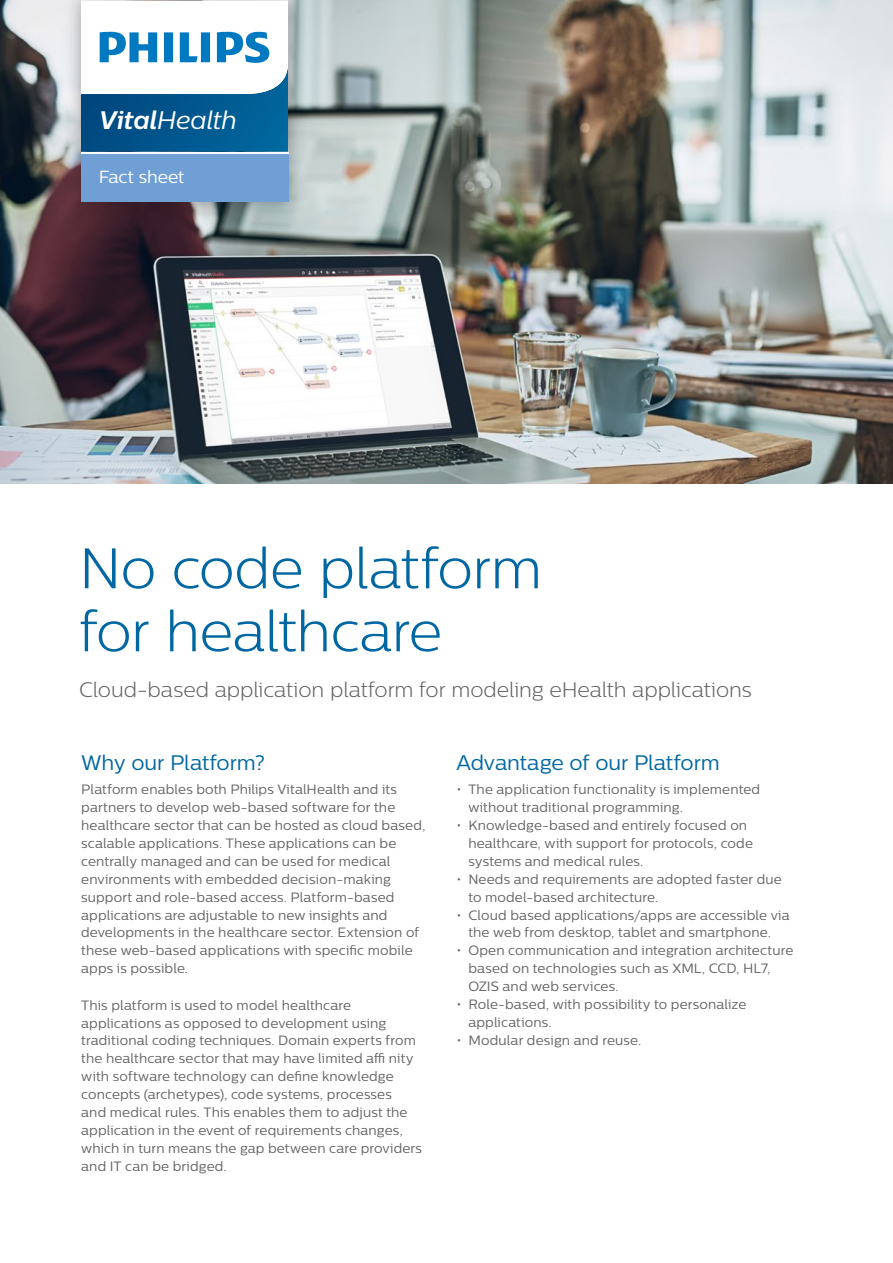
<style>
.page{position:relative;width:893px;height:1263px;background:#fff}
.page>*{position:absolute;margin:0;border:0;box-sizing:border-box;transform-origin:0 0}
.t1{font:300 57px/63px "Centrale Sans";letter-spacing:-.015em;color:#0067a2}
.t2{font:italic 25.35px "Centrale Sans";letter-spacing:-.005em;color:#fff}
.t3{font:300 21px "Centrale Sans";letter-spacing:-.005em;color:#646363}
.t4{font:21px "Centrale Sans";letter-spacing:-.005em;color:#0067a2}
.t5{font:17.55px "Centrale Sans";letter-spacing:-.005em;color:#fff}
.t6{font:13.5px/18px "Centrale Sans";letter-spacing:.01em;color:#646363}
.s1{font-weight:700}
</style>
<div class="page">
<img style="left:0;top:0;width:893px;height:483px">
<img style="left:56px;top:0;width:257px;height:129px">
<svg style="left:81px;top:1px;width:207px;height:128px"></svg>
<img style="left:56px;top:129px;width:257px;height:98px">
<div style="left:81px;top:153px;width:207px;height:49px;background:#6f9fd4"></div>
<hr style="left:81px;top:152px;width:207px;height:1px;background:#fff">
<h2 class="t2" style="left:100px;top:106px;width:139px"><span class="s1">Vital</span>Health</h2>
<p class="t5" style="left:99px;top:166px;width:87px">Fact sheet</p>
<h1 class="t1" style="left:79px;top:536px;width:465px">No code platform for healthcare</h1>
<h3 class="t3" style="left:79px;top:678px;width:674px">Cloud-based application platform for modeling eHealth applications</h3>
<h3 class="t4" style="left:81px;top:750px;width:185px">Why our Platform?</h3>
<p class="t6" style="left:81px;top:779px;width:346px">Platform enables both Philips VitalHealth and its partners to develop web-based software for the healthcare sector that can be hosted as cloud based, scalable applications. These applications can be centrally managed and can be used for medical environments with embedded decision-making support and role-based access. Platform-based applications are adjustable to new insights and developments in the healthcare sector. Extension of these web-based applications with specific mobile apps is possible.</p>
<p class="t6" style="left:81px;top:995px;width:342px">This platform is used to model healthcare applications as opposed to development using traditional coding techniques. Domain experts from the healthcare sector that may have limited affi nity with software technology can define knowledge concepts (archetypes), code systems, processes<br>and medical rules. This enables them to adjust the application in the event of requirements changes, which in turn means the gap between care providers and IT can be bridged.</p>
<h3 class="t4" style="left:456px;top:750px;width:265px">Advantage of our Platform</h3>
<p class="t6" style="left:468px;top:779px;width:293px;text-indent:-12px">• The application functionality is implemented without traditional programming.</p>
<p class="t6" style="left:468px;top:815px;width:286px;text-indent:-12px">• Knowledge-based and entirely focused on healthcare, with support for protocols, code systems and medical rules.</p>
<p class="t6" style="left:468px;top:869px;width:315px;text-indent:-12px">• Needs and requirements are adopted faster due to model-based architecture.</p>
<p class="t6" style="left:456px;top:905px;width:335px;text-align:center">• Cloud based applications/apps are accessible via the web from desktop, tablet and smartphone.</p>
<p class="t6" style="left:468px;top:941px;width:326px;text-indent:-12px">• Open communication and integration architecture based on technologies such as XML, CCD, HL7,<br>OZIS and web services.</p>
<p class="t6" style="left:468px;top:995px;width:279px;text-indent:-12px">• Role-based, with possibility to personalize applications.</p>
<p class="t6" style="left:456px;top:1031px;width:186px">• Modular design and reuse.</p>
</div>
